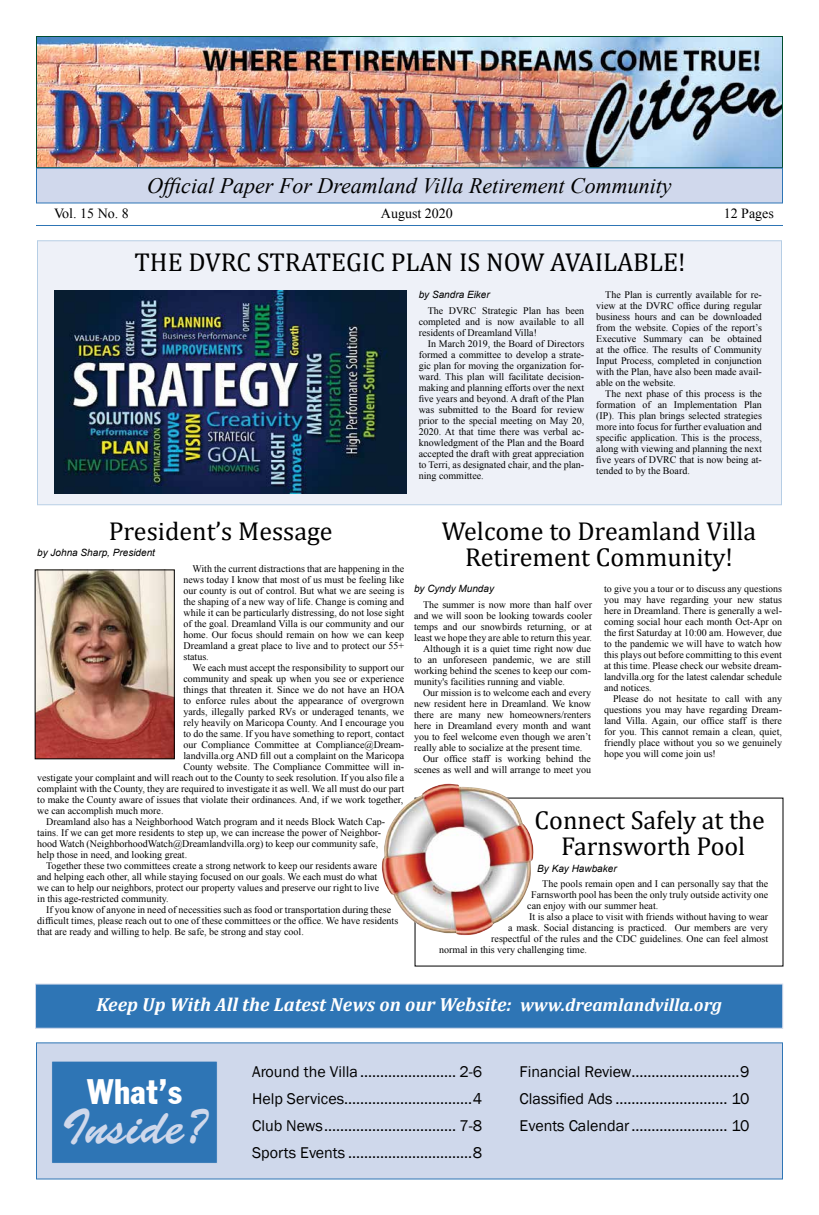
<style>
.page{position:relative;width:819px;height:1215px;background:#fff}
.page>*{position:absolute;margin:0;border:0;box-sizing:border-box;transform-origin:0 0}
.t1{font:50px "Brush Script Std";color:#cfd8eb}
.t2{font:37px "Franklin Cond Gothic";color:#fff}
.t3{font:26px/26px "Cambria";color:#000;text-align:center}
.t4{font:italic 22px "Times New Roman";color:#000}
.t5{font:italic 700 19px "Cambria";color:#fff}
.t6{font:16px/27px "Franklin Gothic";color:#000;text-align:justify}
.t7{font:14px "Times New Roman";color:#000}
.t8{font:10px/11px "Times New Roman";color:#000;text-align:justify}
.t9{font:italic 10px "Arial";color:#000}
.s1{font-size:18px}
</style>
<div class="page">
<div style="left:36px;top:1042px;width:747px;height:138px;background:#cfd8eb"></div>
<img style="left:38px;top:38px;width:743px;height:128px">
<div style="left:36px;top:36px;width:747px;height:132px;border:1px solid #004d2f"></div>
<div style="left:36px;top:168px;width:746px;height:35px;background:#d0d8ec"></div>
<div style="left:36px;top:168px;width:747px;height:35px;border:1px solid #2e75b5"></div>
<hr style="left:36px;top:225px;width:747px;height:1px;background:#2e75b5">
<div style="left:51px;top:1061px;width:167px;height:103px;background:#2e75b5;border:1px solid #cfd8eb"></div>
<img style="left:37px;top:572px;width:135px;height:185px">
<div style="left:37px;top:240px;width:745px;height:265px;background:#eef1f8"></div>
<img style="left:54px;top:291px;width:352px;height:202px">
<img style="left:381px;top:783px;width:153px;height:153px">
<div style="left:35px;top:984px;width:748px;height:45px;background:#2e75b5;border:1px solid #cfd8eb"></div>
<h3 class="t4" style="left:147px;top:171px;width:526px">Official Paper For Dreamland Villa Retirement Community</h3>
<h3 class="t7" style="left:54px;top:204px;width:76px">Vol. 15 No. 8</h3>
<h3 class="t7" style="left:381px;top:204px;width:73px">August 2020</h3>
<h3 class="t7" style="left:724px;top:204px;width:52px">12 Pages</h3>
<h3 class="t3" style="left:134px;top:249px;width:553px">THE DVRC STRATEGIC PLAN IS NOW AVAILABLE!</h3>
<p class="t9" style="left:419px;top:288px;width:73px">by Sandra Eiker</p>
<p class="t8" style="left:419px;top:305px;width:167px;text-indent:9px">The DVRC Strategic Plan has been completed and is now available to all residents of Dreamland Villa!</p>
<p class="t8" style="left:419px;top:338px;width:167px;text-indent:9px">In March 2019, the Board of Directors formed a committee to develop a strate&shy;gic plan for moving the organization for&shy;ward. This plan will facilitate decision&shy;making and planning efforts over the next five years and beyond. A draft of the Plan was submitted to the Board for review prior to the special meeting on May 20, 2020. At that time there was verbal ac&shy;knowledgment of the Plan and the Board accepted the draft with great appreciation to Terri, as designated chair, and the plan&shy;ning committee.</p>
<p class="t8" style="left:596px;top:289px;width:167px;text-indent:9px">The Plan is currently available for re&shy;view at the DVRC office during regular business hours and can be downloaded from the website. Copies of the report’s Executive Summary can be obtained at the office. The results of Community Input Process, completed in conjunction with the Plan, have also been made avail&shy;able on the website.</p>
<p class="t8" style="left:596px;top:388px;width:167px;text-indent:9px">The next phase of this process is the formation of an Implementation Plan (IP). This plan brings selected strategies more into focus for further evaluation and specific application. This is the process, along with viewing and planning the next five years of DVRC that is now being at&shy;tended to by the Board.</p>
<h3 class="t3" style="left:109px;top:518px;width:225px">President’s Message</h3>
<p class="t9" style="left:37px;top:546px;width:119px">by Johna Sharp, President</p>
<p class="t8" style="left:183px;top:563px;width:222px;text-indent:9px">With the current distractions that are happening in the news today I know that most of us must be feeling like our county is out of control. But what we are seeing is the shaping of a new way of life. Change is coming and while it can be particularly distressing, do not lose sight of the goal. Dreamland Villa is our community and our home. Our focus should remain on how we can keep Dreamland a great place to live and to protect our 55+ status.</p>
<p class="t8" style="left:192px;top:662px;width:213px">We each must accept the responsibility to support our</p>
<p class="t8" style="left:183px;top:673px;width:222px">community and speak up when you see or experience</p>
<p class="t8" style="left:183px;top:684px;width:223px">things that threaten it. Since we do not have an HOA</p>
<p class="t8" style="left:183px;top:695px;width:222px">to enforce rules about the appearance of overgrown</p>
<p class="t8" style="left:183px;top:706px;width:222px">yards, illegally parked RVs or underaged tenants, we</p>
<p class="t8" style="left:183px;top:717px;width:222px">rely heavily on Maricopa County. And I encourage you</p>
<p class="t8" style="left:183px;top:728px;width:222px">to do the same. If you have something to report, contact</p>
<p class="t8" style="left:183px;top:739px;width:222px">our Compliance Committee at Compliance@Dream-</p>
<p class="t8" style="left:183px;top:750px;width:222px">landvilla.org AND fill out a complaint on the Maricopa</p>
<p class="t8" style="left:183px;top:761px;width:222px">County website. The Compliance Committee will in-</p>
<p class="t8" style="left:37px;top:772px;width:369px">vestigate your complaint and will reach out to the County to seek resolution. If you also file a</p>
<p class="t8" style="left:37px;top:783px;width:369px">complaint with the County, they are required to investigate it as well. We all must do our part</p>
<p class="t8" style="left:37px;top:794px;width:367px">to make the County aware of issues that violate their ordinances. And, if we work together,</p>
<p class="t8" style="left:37px;top:805px;width:128px">we can accomplish much more.</p>
<p class="t8" style="left:46px;top:816px;width:341px">Dreamland also has a Neighborhood Watch program and it needs Block Watch Cap-</p>
<p class="t8" style="left:37px;top:827px;width:345px">tains. If we can get more residents to step up, we can increase the power of Neighbor-</p>
<p class="t8" style="left:37px;top:838px;width:343px">hood Watch (NeighborhoodWatch@Dreamlandvilla.org) to keep our community safe,</p>
<p class="t8" style="left:37px;top:849px;width:151px">help those in need, and looking great.</p>
<p class="t8" style="left:46px;top:860px;width:332px">Together these two committees create a strong network to keep our residents aware</p>
<p class="t8" style="left:37px;top:871px;width:342px">and helping each other, all while staying focused on our goals. We each must do what</p>
<p class="t8" style="left:37px;top:882px;width:344px">we can to help our neighbors, protect our property values and preserve our right to live</p>
<p class="t8" style="left:37px;top:893px;width:133px">in this age-restricted community.</p>
<p class="t8" style="left:46px;top:904px;width:346px">If you know of anyone in need of necessities such as food or transportation during these</p>
<p class="t8" style="left:37px;top:915px;width:363px">difficult times, please reach out to one of these committees or the office. We have residents</p>
<p class="t8" style="left:37px;top:926px;width:268px">that are ready and willing to help. Be safe, be strong and stay cool.</p>
<h3 class="t3" style="left:442px;top:518px;width:316px">Welcome to Dreamland Villa<br>Retirement Community!</h3>
<p class="t9" style="left:414px;top:582px;width:82px">by Cyndy Munday</p>
<p class="t8" style="left:423px;top:599px;width:171px">The summer is now more than half over</p>
<p class="t8" style="left:414px;top:610px;width:179px">and we will soon be looking towards cooler</p>
<p class="t8" style="left:414px;top:621px;width:179px">temps and our snowbirds returning, or at</p>
<p class="t8" style="left:414px;top:632px;width:179px">least we hope they are able to return this year.</p>
<p class="t8" style="left:423px;top:643px;width:170px">Although it is a quiet time right now due</p>
<p class="t8" style="left:414px;top:654px;width:179px">to an unforeseen pandemic, we are still</p>
<p class="t8" style="left:414px;top:665px;width:179px">working behind the scenes to keep our com-</p>
<p class="t8" style="left:414px;top:676px;width:152px">munity's facilities running and viable.</p>
<p class="t8" style="left:423px;top:687px;width:170px">Our mission is to welcome each and every</p>
<p class="t8" style="left:414px;top:698px;width:179px">new resident here in Dreamland. We know</p>
<p class="t8" style="left:414px;top:709px;width:179px">there are many new homeowners/renters</p>
<p class="t8" style="left:414px;top:720px;width:179px">here in Dreamland every month and want</p>
<p class="t8" style="left:414px;top:731px;width:179px">you to feel welcome even though we aren’t</p>
<p class="t8" style="left:414px;top:742px;width:170px">really able to socialize at the present time.</p>
<p class="t8" style="left:423px;top:753px;width:170px">Our office staff is working behind the</p>
<p class="t8" style="left:414px;top:764px;width:179px">scenes as well and will arrange to meet you</p>
<p class="t8" style="left:604px;top:583px;width:180px">to give you a tour or to discuss any questions you may have regarding your new status here in Dreamland. There is generally a wel&shy;coming social hour each month Oct-Apr on the first Saturday at 10:00 am. However, due to the pandemic we will have to watch how this plays out before committing to this event at this time. Please check our website dream&shy;landvilla.org for the latest calendar schedule and notices.</p>
<p class="t8" style="left:604px;top:693px;width:179px;text-indent:9px">Please do not hesitate to call with any questions you may have regarding Dream&shy;land Villa. Again, our office staff is there for you. This cannot remain a clean, quiet, friendly place without you so we genuinely hope you will come join us!</p>
<h3 class="t3" style="left:535px;top:807px;width:232px">Connect Safely at the<br>Farnsworth Pool</h3>
<p class="t9" style="left:537px;top:862px;width:81px">By Kay Hawbaker</p>
<p class="t8" style="left:542px;top:878px;width:227px">The pools remain open and I can personally say that the</p>
<p class="t8" style="left:531px;top:889px;width:239px">Farnsworth pool has been the only truly outside activity one</p>
<p class="t8" style="left:527px;top:900px;width:133px">can enjoy with our summer heat.</p>
<p class="t8" style="left:529px;top:911px;width:241px">It is also a place to visit with friends without having to wear</p>
<p class="t8" style="left:508px;top:922px;width:262px">a mask. Social distancing is practiced. Our members are very</p>
<p class="t8" style="left:491px;top:933px;width:278px">respectful of the rules and the CDC guidelines. One can feel almost</p>
<p class="t8" style="left:439px;top:944px;width:149px">normal in this very challenging time.</p>
<h3 class="t5" style="left:96px;top:991px;width:627px">Keep Up With All the Latest News on our Website: <span class="s1">www.dreamlandvilla.org</span></h3>
<h2 class="t2" style="left:86px;top:1070px;width:98px">What’s</h2>
<h1 class="t1" style="left:62px;top:1099px;width:147px">Inside?</h1>
<h3 class="t6" style="left:252px;top:1058px;width:232px">Around the Villa ........................ 2-6<br>Help Services................................4<br>Club News................................. 7-8<br>Sports Events ...............................8</h3>
<h3 class="t6" style="left:520px;top:1058px;width:231px">Financial Review...........................9<br>Classified Ads ............................ 10<br>Events Calendar........................ 10</h3>
</div>
